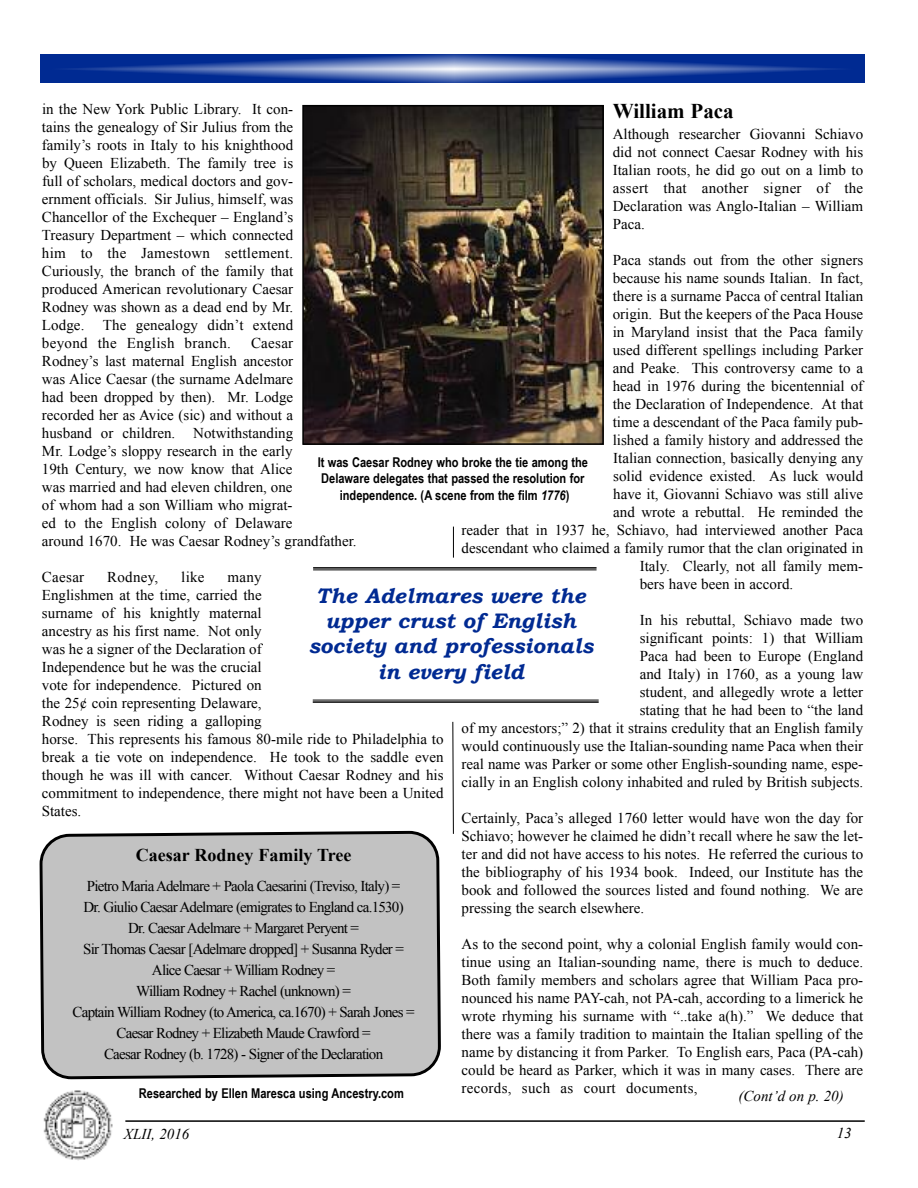
<style>
.page{position:relative;width:918px;height:1188px;background:#fff}
.page>*{position:absolute;margin:0;border:0;box-sizing:border-box;transform-origin:0 0}
.t1{font:italic 700 21px/25.2px "Bookman Old Style";color:#002a92;text-align:center}
.t2{font:700 21px "Times New Roman";color:#000}
.t3{font:700 18px "Times New Roman";color:#000}
.t4{font:15px/18px "Times New Roman";color:#000;text-align:justify}
.t5{font:15px/21px "Times New Roman";letter-spacing:-.05em;color:#000;text-align:center}
.t6{font:italic 15px "Times New Roman";color:#000}
.t7{font:700 13.5px/16.2px "Arial Narrow";color:#000;text-align:center}
.s1{font-style:italic}
</style>
<div class="page">
<hr style="left:125px;top:1120px;width:740px;height:2px;background:#000">
<svg style="left:40px;top:54px;width:825px;height:29px;background:#2e50a5"></svg>
<hr style="left:313px;top:567px;width:284px;height:2px;background:#000">
<hr style="left:313px;top:570px;width:284px;height:1px;background:#000">
<hr style="left:313px;top:700px;width:286px;height:1px;background:#000">
<hr style="left:313px;top:701px;width:286px;height:2px;background:#000">
<img style="left:305px;top:108px;width:296px;height:334px">
<div style="left:302px;top:105px;width:302px;height:340px;border:2px solid #000"></div>
<div style="left:39px;top:831px;width:402px;height:248px;background:#c2c2c2"></div>
<img style="left:42px;top:1090px;width:71px;height:70px;border-radius:50%">
<hr style="left:453px;top:527px;width:1px;height:31px;background:#000">
<svg style="left:453px;top:722px;width:1px;height:112px"></svg>
<p class="t4" style="left:42px;top:100px;width:253px">in the New York Public Library. It con&shy;tains the genealogy of Sir Julius from the family’s roots in Italy to his knighthood by Queen Elizabeth. The family tree is full of scholars, medical doctors and gov&shy;ernment officials. Sir Julius, himself, was Chancellor of the Exchequer – England’s Treasury Department – which connected him to the Jamestown settlement.<br>Curiously, the branch of the family that produced American revolutionary Caesar Rodney was shown as a dead end by Mr.<br>Lodge. The genealogy didn’t extend beyond the English branch.</p>
<h1 class="t2" style="left:613px;top:99px;width:122px">William Paca</h1>
<p class="t4" style="left:613px;top:125px;width:252px">Although researcher Giovanni Schiavo did not connect Caesar Rodney with his Italian roots, he did go out on a limb to assert that another signer of the Declaration was Anglo-Italian – William Paca.</p>
<p class="t4" style="left:613px;top:251px;width:252px">Paca stands out from the other signers</p>
<p class="t4" style="left:613px;top:269px;width:252px">because his name sounds Italian. In fact,</p>
<p class="t4" style="left:613px;top:287px;width:252px">there is a surname Pacca of central Italian</p>
<p class="t4" style="left:613px;top:305px;width:252px">origin. But the keepers of the Paca House</p>
<p class="t4" style="left:613px;top:323px;width:252px">in Maryland insist that the Paca family</p>
<p class="t4" style="left:613px;top:341px;width:252px">used different spellings including Parker</p>
<p class="t4" style="left:613px;top:359px;width:252px">and Peake. This controversy came to a</p>
<p class="t4" style="left:613px;top:377px;width:252px">head in 1976 during the bicentennial of</p>
<p class="t4" style="left:613px;top:395px;width:252px">the Declaration of Independence. At that</p>
<p class="t4" style="left:613px;top:413px;width:252px">time a descendant of the Paca family pub-</p>
<p class="t4" style="left:613px;top:431px;width:252px">lished a family history and addressed the</p>
<p class="t4" style="left:613px;top:449px;width:252px">Italian connection, basically denying any</p>
<p class="t4" style="left:613px;top:467px;width:252px">solid evidence existed. As luck would</p>
<p class="t4" style="left:613px;top:485px;width:252px">have it, Giovanni Schiavo was still alive</p>
<p class="t4" style="left:613px;top:503px;width:252px">and wrote a rebuttal. He reminded the</p>
<p class="t4" style="left:462px;top:521px;width:403px">reader that in 1937 he, Schiavo, had interviewed another Paca</p>
<p class="t4" style="left:462px;top:539px;width:403px">descendant who claimed a family rumor that the clan originated in</p>
<p class="t4" style="left:640px;top:557px;width:225px">Italy. Clearly, not all family mem-</p>
<p class="t4" style="left:640px;top:575px;width:155px">bers have been in accord.</p>
<p class="t4" style="left:462px;top:611px;width:403px;text-align:right">In his rebuttal, Schiavo made two<br>significant points: 1) that William<br>Paca had been to Europe (England<br>and Italy) in 1760, as a young law<br>student, and allegedly wrote a letter<br>stating that he had been to “the land<br>of my ancestors;” 2) that it strains credulity that an English family would continuously use the Italian-sounding name Paca when their real name was Parker or some other English-sounding name, espe&shy;cially in an English colony inhabited and ruled by British subjects.</p>
<p class="t4" style="left:462px;top:809px;width:403px">Certainly, Paca’s alleged 1760 letter would have won the day for Schiavo; however he claimed he didn’t recall where he saw the let&shy;ter and did not have access to his notes. He referred the curious to the bibliography of his 1934 book. Indeed, our Institute has the book and followed the sources listed and found nothing. We are pressing the search elsewhere.</p>
<p class="t4" style="left:462px;top:935px;width:403px">As to the second point, why a colonial English family would con&shy;tinue using an Italian-sounding name, there is much to deduce.<br>Both family members and scholars agree that William Paca pro&shy;nounced his name PAY-cah, not PA-cah, according to a limerick he wrote rhyming his surname with “..take a(h).” We deduce that there was a family tradition to maintain the Italian spelling of the name by distancing it from Parker. To English ears, Paca (PA-cah) could be heard as Parker, which it was in many cases. There are records, such as court documents,</p>
<p class="t4" style="left:42px;top:334px;width:316px;text-align:left;text-indent:209px">Caesar<br>Rodney’s last maternal English ancestor<br>was Alice Caesar (the surname Adelmare<br>had been dropped by then). Mr. Lodge<br>recorded her as Avice (sic) and without a<br>husband or children. Notwithstanding<br>Mr. Lodge’s sloppy research in the early<br>19th Century, we now know that Alice<br>was married and had eleven children, one<br>of whom had a son William who migrat-<br>ed to the English colony of Delaware<br>around 1670. He was Caesar Rodney’s grandfather.</p>
<p class="t4" style="left:42px;top:568px;width:44px">Caesar</p>
<p class="t4" style="left:107px;top:568px;width:53px">Rodney,</p>
<p class="t4" style="left:181px;top:568px;width:25px">like</p>
<p class="t7" style="left:318px;top:454px;width:272px">It was Caesar Rodney who broke the tie among the<br>Delaware delegates that passed the resolution for independence. (A scene from the film <span class="s1">1776</span>)</p>
<p class="t4" style="left:42px;top:568px;width:403px;text-align:left;text-indent:186px">many<br>Englishmen at the time, carried the<br>surname of his knightly maternal<br>ancestry as his first name. Not only<br>was he a signer of the Declaration of<br>Independence but he was the crucial<br>vote for independence. Pictured on<br>the 25¢ coin representing Delaware,<br>Rodney is seen riding a galloping<br>horse. This represents his famous 80-mile ride to Philadelphia to break a tie vote on independence. He took to the saddle even though he was ill with cancer. Without Caesar Rodney and his commitment to independence, there might not have been a United States.</p>
<h1 class="t1" style="left:308px;top:583px;width:286px">The Adelmares were the upper crust of English society and professionals in every field</h1>
<p class="t3" style="left:136px;top:845px;width:217px">Caesar rodney family Tree</p>
<p class="t5" style="left:73px;top:875px;width:344px">Pietro Maria Adelmare + Paola Caesarini (Treviso, Italy) =<br>Dr. Giulio Caesar Adelmare (emigrates to England ca.1530)<br>Dr. Caesar Adelmare + Margaret Peryent =<br>Sir Thomas Caesar [Adelmare dropped] + Susanna Ryder = Alice Caesar + William Rodney =<br>William Rodney + Rachel (unknown) =<br>Captain William Rodney (to America, ca.1670) + Sarah Jones = Caesar Rodney + Elizabeth Maude Crawford =<br>Caesar Rodney (b. 1728) - Signer of the Declaration</p>
<p class="t7" style="left:139px;top:1085px;width:266px">Researched by Ellen Maresca using Ancestry.com</p>
<p class="t6" style="left:739px;top:1087px;width:107px">(Cont’d on p. 20)</p>
<p class="t6" style="left:124px;top:1126px;width:67px">XLII, 2016</p>
<p class="t6" style="left:837px;top:1125px;width:16px">13</p>
</div>
